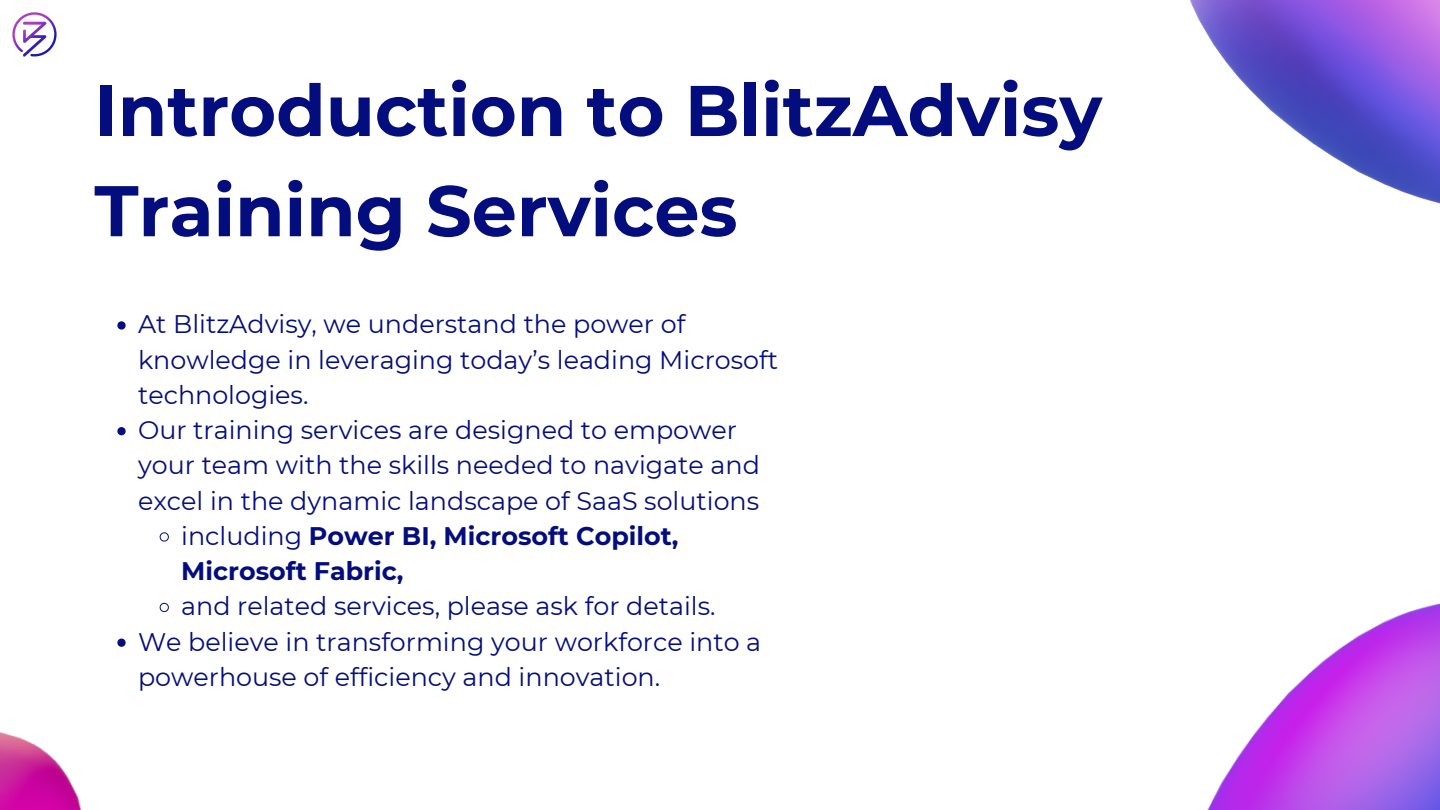
<style>
.page{position:relative;width:1440px;height:810px;background:#fff}
.page>*{position:absolute;margin:0;border:0;box-sizing:border-box;transform-origin:0 0}
.t1{font:700 71.6px/100.2px "Montserrat";color:#030d7e}
.t2{font:25.4px/35.2px "Montserrat";color:#030d7e}
.t3{font:700 25.4px/35.2px "Montserrat";color:#030d7e}
.s1{font-weight:400}
</style>
<div class="page">
<svg style="left:117px;top:321px;width:9px;height:9px"></svg>
<svg style="left:117px;top:427px;width:9px;height:8px"></svg>
<svg style="left:159px;top:532px;width:10px;height:10px"></svg>
<svg style="left:159px;top:602px;width:10px;height:10px"></svg>
<svg style="left:117px;top:639px;width:9px;height:8px"></svg>
<img style="left:1190px;top:0;width:250px;height:204px">
<img style="left:0;top:732px;width:81px;height:78px">
<img style="left:1207px;top:603px;width:233px;height:207px">
<img style="left:12px;top:12px;width:45px;height:45px">
<p class="t1" style="left:94px;top:60px;width:1009px">Introduction to BlitzAdvisy<br>Training Services</p>
<p class="t2" style="left:138px;top:307px;width:641px">At BlitzAdvisy, we understand the power of knowledge in leveraging today’s leading Microsoft technologies.</p>
<h1 class="t2" style="left:138px;top:412px;width:623px">Our training services are designed to empower your team with the skills needed to navigate and excel in the dynamic landscape of SaaS solutions</h1>
<p class="t3" style="left:181px;top:518px;width:499px"><span class="s1">including</span> Power BI, Microsoft Copilot,<br>Microsoft Fabric,</p>
<p class="t2" style="left:181px;top:589px;width:536px">and related services, please ask for details.</p>
<p class="t2" style="left:138px;top:624px;width:625px">We believe in transforming your workforce into a powerhouse of efficiency and innovation.</p>
</div>
